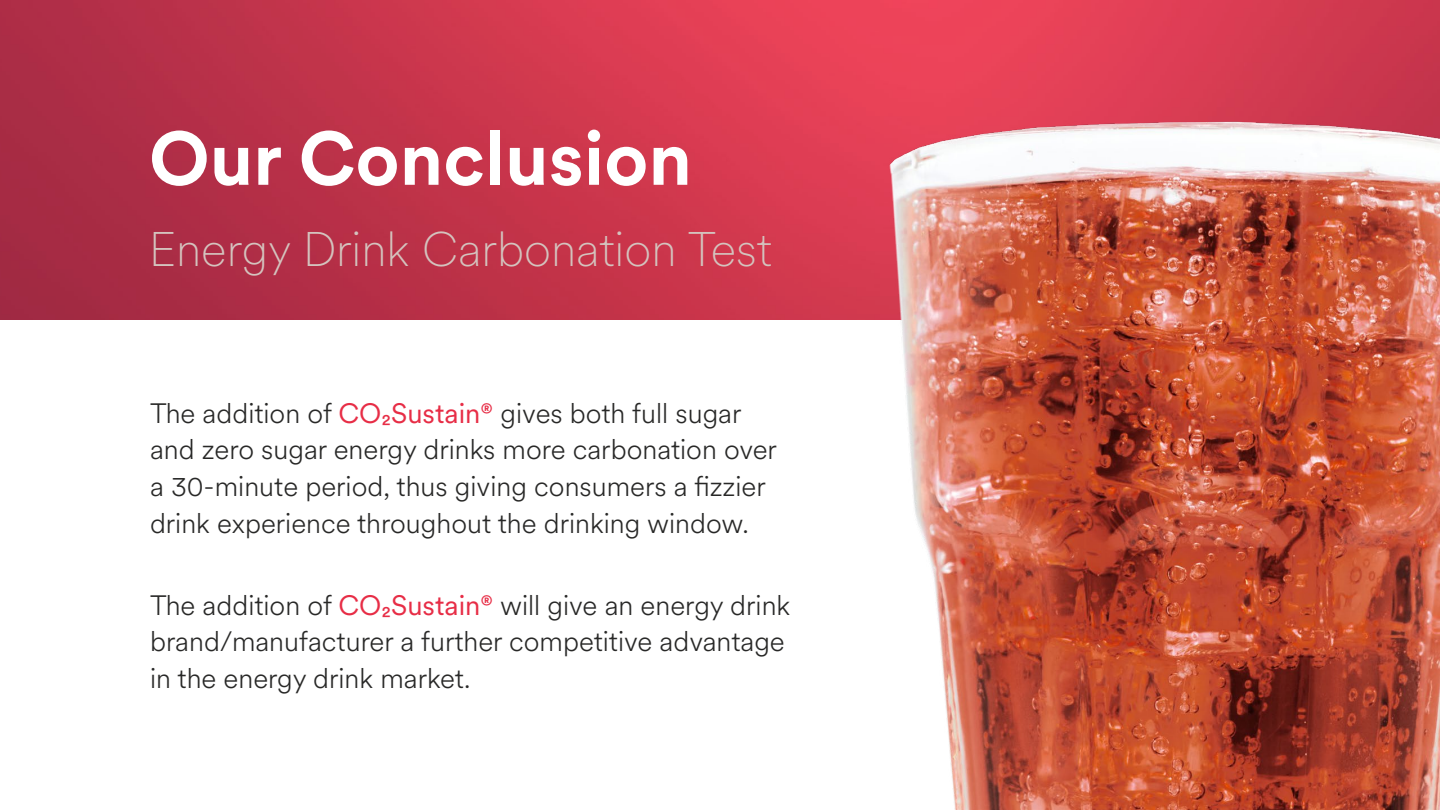
<style>
.page{position:relative;width:1440px;height:810px;background:#fff}
.page>*{position:absolute;margin:0;border:0;box-sizing:border-box;transform-origin:0 0}
.t1{font:700 75px "Circular XX";color:#fff}
.t2{font:100 48px "Circular XX";color:#d4c3be}
.t3{font:300 27.75px/36.8px "Circular XX";color:#282827}
.s1{font-weight:400;color:#e72d46}
</style>
<div class="page">
<img style="left:0;top:0;width:886px;height:319px">
<img style="left:886px;top:0;width:554px;height:810px">
<h1 class="t1" style="left:149px;top:107px;width:545px">Our Conclusion</h1>
<h2 class="t2" style="left:149px;top:218px;width:625px">Energy Drink Carbonation Test</h2>
<p class="t3" style="left:150px;top:394px;width:629px">The addition of <span class="s1">CO₂Sustain®</span> gives both full sugar and zero sugar energy drinks more carbonation over a 30-minute period, thus giving consumers a fizzier drink experience throughout the drinking window.</p>
<p class="t3" style="left:150px;top:585px;width:642px">The addition of <span class="s1">CO₂Sustain®</span> will give an energy drink brand/manufacturer a further competitive advantage in the energy drink market.</p>
</div>
